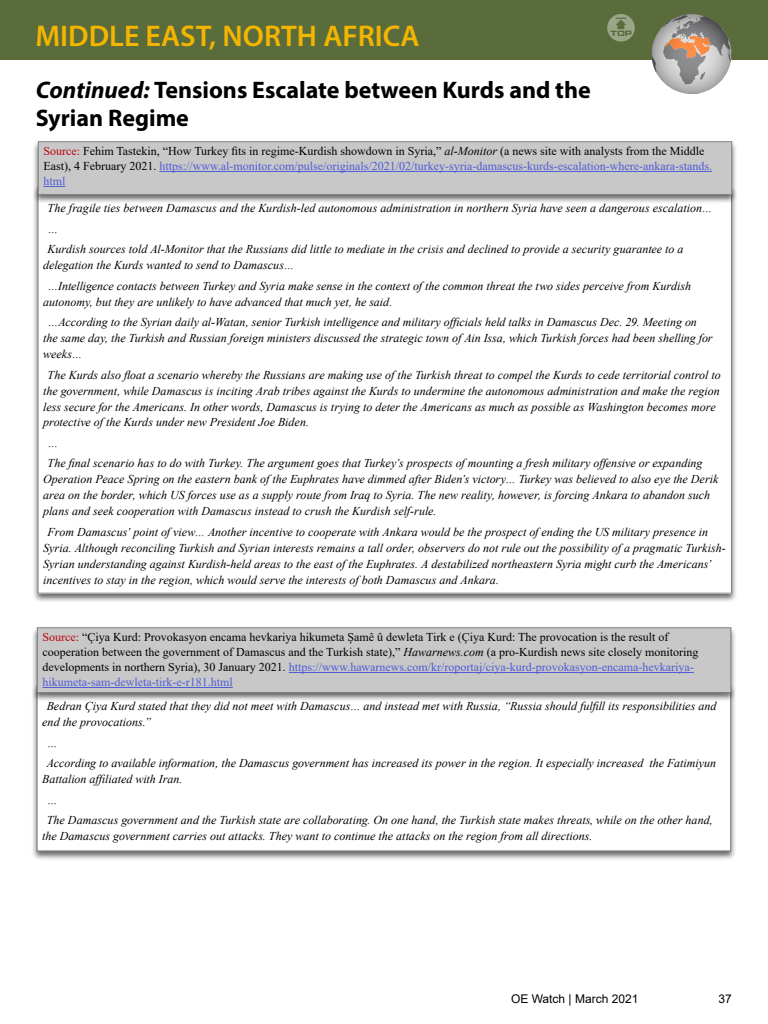
<style>
.page{position:relative;width:768px;height:1024px;background:#fff}
.page>*{position:absolute;margin:0;border:0;box-sizing:border-box;transform-origin:0 0}
.t1{font:600 30px "Myriad Pro";color:#f3b500}
.t2{font:700 24px/28px "Myriad Pro";color:#000}
.t3{font:italic 12px/16px "Times New Roman";color:#000}
.t4{font:12px/15px "Times New Roman";color:#000}
.t5{font:12px "Arial";color:#000}
.s1{font-style:italic}
.s2{color:#be000b}
.s3{color:#4f5cd6}
</style>
<div class="page">
<div style="left:0;top:0;width:768px;height:60px;background:#5a6c3c"></div>
<svg style="left:607px;top:14px;width:28px;height:28px"></svg>
<div style="left:32px;top:185px;width:705px;height:418px;background:#000;opacity:.6"></div>
<div style="left:38px;top:187px;width:693px;height:406px;background:#fff"></div>
<div style="left:32px;top:140px;width:705px;height:64px;background:#000;opacity:.6"></div>
<div style="left:38px;top:142px;width:694px;height:52px;background:#c8c8c8"></div>
<hr style="left:159px;top:171px;width:553px;height:1px;background:#4f5cd6">
<svg style="left:43px;top:186px;width:22px;height:1px"></svg>
<div style="left:38px;top:141px;width:694px;height:54px;border:1px solid #808080"></div>
<div style="left:31px;top:684px;width:705px;height:177px;background:#000;opacity:.6"></div>
<div style="left:37px;top:686px;width:694px;height:165px;background:#fff"></div>
<div style="left:32px;top:626px;width:705px;height:76px;background:#000;opacity:.6"></div>
<div style="left:37px;top:628px;width:694px;height:64px;background:#c8c8c8"></div>
<hr style="left:289px;top:672px;width:405px;height:1px;background:#4f5cd6">
<hr style="left:43px;top:687px;width:190px;height:1px;background:#4f5cd6">
<div style="left:37px;top:627px;width:694px;height:66px;border:1px solid #808080"></div>
<svg style="left:652px;top:14px;width:59px;height:80px"></svg>
<svg style="left:652px;top:14px;width:80px;height:80px;background:#aaa099"></svg>
<h1 class="t1" style="left:36px;top:17px;width:386px">MIDDLE EAST, NORTH AFRICA</h1>
<h2 class="t2" style="left:36px;top:75px;width:557px"><span class="s1">Continued:</span> Tensions Escalate between Kurds and the<br>Syrian Regime</h2>
<p class="t4" style="left:43px;top:143px;width:670px"><span class="s2">Source:</span> Fehim Tastekin, “How Turkey fits in regime-Kurdish showdown in Syria,” <span class="s1">al-Monitor</span> (a news site with analysts from the Middle<br>East), 4 February 2021. <span class="s3">https://www.al-monitor.com/pulse/originals/2021/02/turkey-syria-damascus-kurds-escalation-where-ankara-stands. html</span></p>
<p class="t3" style="left:48px;top:198px;width:666px;line-height:20.5px">The fragile ties between Damascus and the Kurdish-led autonomous administration in northern Syria have seen a dangerous escalation… …<br>Kurdish sources told Al-Monitor that the Russians did little to mediate in the crisis and declined to provide a security guarantee to a</p>
<p class="t3" style="left:48px;top:254px;width:645px;line-height:20.5px;text-indent:-4px">delegation the Kurds wanted to send to Damascus…<br>…Intelligence contacts between Turkey and Syria make sense in the context of the common threat the two sides perceive from Kurdish</p>
<p class="t3" style="left:48px;top:291px;width:651px;line-height:20.5px;text-indent:-4px">autonomy, but they are unlikely to have advanced that much yet, he said.<br>…According to the Syrian daily al-Watan, senior Turkish intelligence and military officials held talks in Damascus Dec. 29. Meeting on</p>
<p class="t3" style="left:43px;top:330px;width:671px">the same day, the Turkish and Russian foreign ministers discussed the strategic town of Ain Issa, which Turkish forces had been shelling for weeks…</p>
<p class="t3" style="left:43px;top:366px;width:679px;text-indent:4px">The Kurds also float a scenario whereby the Russians are making use of the Turkish threat to compel the Kurds to cede territorial control to the government, while Damascus is inciting Arab tribes against the Kurds to undermine the autonomous administration and make the region less secure for the Americans. In other words, Damascus is trying to deter the Americans as much as possible as Washington becomes more protective of the Kurds under new President Joe Biden.</p>
<p class="t3" style="left:48px;top:432px;width:656px;line-height:20.5px">…<br>The final scenario has to do with Turkey. The argument goes that Turkey’s prospects of mounting a fresh military offensive or expanding</p>
<p class="t3" style="left:43px;top:471px;width:677px">Operation Peace Spring on the eastern bank of the Euphrates have dimmed after Biden’s victory… Turkey was believed to also eye the Derik area on the border, which US forces use as a supply route from Iraq to Syria. The new reality, however, is forcing Ankara to abandon such plans and seek cooperation with Damascus instead to crush the Kurdish self-rule.</p>
<p class="t3" style="left:43px;top:524px;width:684px;text-indent:4px">From Damascus’ point of view… Another incentive to cooperate with Ankara would be the prospect of ending the US military presence in Syria. Although reconciling Turkish and Syrian interests remains a tall order, observers do not rule out the possibility of a pragmatic Turkish-Syrian understanding against Kurdish-held areas to the east of the Euphrates. A destabilized northeastern Syria might curb the Americans’ incentives to stay in the region, which would serve the interests of both Damascus and Ankara.</p>
<p class="t4" style="left:43px;top:629px;width:657px"><span class="s2">Source:</span> “Çiya Kurd: Provokasyon encama hevkariya hikumeta Şamê û dewleta Tirk e (Çiya Kurd: The provocation is the result of cooperation between the government of Damascus and the Turkish state),” <span class="s1">Hawarnews.com</span> (a pro-Kurdish news site closely monitoring developments in northern Syria), 30 January 2021. <span class="s3">https://www.hawarnews.com/kr/roportaj/ciya-kurd-provokasyon-encama-hevkariya&shy;hikumeta-sam-dewleta-tirk-e-r181.html</span></p>
<p class="t3" style="left:42px;top:698px;width:676px;text-indent:4px">Bedran Çiya Kurd stated that they did not meet with Damascus… and instead met with Russia, “Russia should fulfill its responsibilities and end the provocations.”</p>
<p class="t3" style="left:47px;top:732px;width:671px;line-height:20.5px">…<br>According to available information, the Damascus government has increased its power in the region. It especially increased the Fatimiyun</p>
<p class="t3" style="left:47px;top:769px;width:668px;line-height:20.5px;text-indent:-4px">Battalion affiliated with Iran.<br>…<br>The Damascus government and the Turkish state are collaborating. On one hand, the Turkish state makes threats, while on the other hand,</p>
<p class="t3" style="left:42px;top:828px;width:552px">the Damascus government carries out attacks. They want to continue the attacks on the region from all directions.</p>
<p class="t5" style="left:511px;top:990px;width:129px">OE Watch | March 2021</p>
<p class="t5" style="left:719px;top:990px;width:15px">37</p>
</div>
